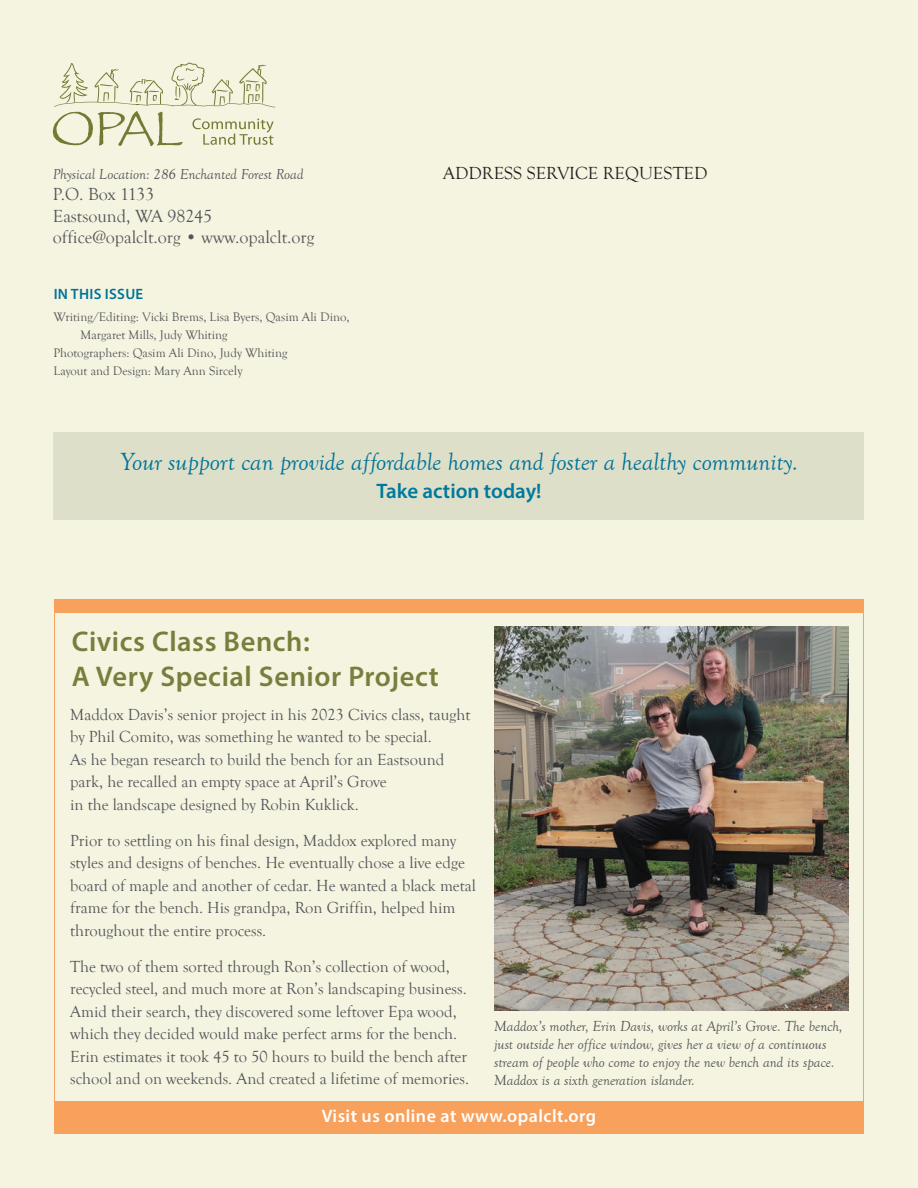
<style>
.page{position:relative;width:918px;height:1188px;background:#f5f4e0}
.page>*{position:absolute;margin:0;border:0;box-sizing:border-box;transform-origin:0 0}
.t1{font:600 28.5px/34.2px "Myriad Pro";letter-spacing:.02em;color:#787f3d}
.t2{font:italic 25.5px "Goudy Old Style T";color:#007398}
.t3{font:600 21px "Myriad Pro";color:#00799d}
.t4{font:18px/21.6px "Goudy Old Style T";color:#54555a}
.t5{font:600 18px "Myriad Pro";letter-spacing:.025em;color:#fff}
.t6{font:18px "Goudy Old Style T";color:#231f20}
.t7{font:16.5px/22.5px "Goudy Old Style T";color:#54555a}
.t8{font:italic 15px/18px "Goudy Old Style T";color:#54555a}
.t9{font:italic 15px "Goudy Old Sty";color:#54555a}
.t10{font:600 15px "Myriad Pro";letter-spacing:.02em;color:#007398}
.t11{font:12.75px "Goudy Old Style T";color:#54555a}
.s1{font-size:13.5px}
</style>
<div class="page">
<img style="left:494px;top:626px;width:355px;height:385px">
<svg style="left:53px;top:63px;width:222px;height:83px"></svg>
<div style="left:54px;top:600px;width:810px;height:13px;background:#f8a15c"></div>
<hr style="left:54px;top:604px;width:1px;height:529px;background:#f8a15c">
<div style="left:54px;top:1101px;width:810px;height:33px;background:#f8a15c"></div>
<div style="left:54px;top:433px;width:810px;height:87px;background:#dddfc9"></div>
<hr style="left:863px;top:600px;width:1px;height:533px;background:#f8a15c">
<p class="t9" style="left:53px;top:166px;width:252px">Physical Location: 286 Enchanted Forest Road</p>
<p class="t4" style="left:53px;top:184px;width:263px">P.O. Box 1133<br>Eastsound, WA 98245 office@opalclt.org • www.opalclt.org</p>
<p class="t10" style="left:54px;top:284px;width:91px">IN THIS ISSUE</p>
<p class="t11" style="left:54px;top:310px;width:298px">Writing/Editing: Vicki Brems, Lisa Byers, Qasim Ali Dino,</p>
<p class="t11" style="left:81px;top:328px;width:148px">Margaret Mills, Judy Whiting</p>
<p class="t11" style="left:54px;top:346px;width:235px">Photographers: Qasim Ali Dino, Judy Whiting</p>
<p class="t11" style="left:54px;top:364px;width:191px">Layout and Design: Mary Ann Sirc<span class="s1">ely</span></p>
<p class="t6" style="left:443px;top:164px;width:266px">ADDRESS SERVICE REQUESTED</p>
<h2 class="t2" style="left:120px;top:448px;width:680px">Your support can provide affordable homes and foster a healthy community.</h2>
<p class="t3" style="left:377px;top:478px;width:166px">Take action today!</p>
<h1 class="t1" style="left:72px;top:624px;width:369px">Civics Class Bench:<br>A Very Special Senior Project</h1>
<p class="t7" style="left:70px;top:703px;width:402px">Maddox Davis’s senior project in his 2023 Civics class, taught by Phil Comito, was something he wanted to be special.<br>As he began research to build the bench for an Eastsound park, he recalled an empty space at April’s Grove<br>in the landscape designed by Robin Kuklick.</p>
<p class="t7" style="left:70px;top:829px;width:407px">Prior to settling on his final design, Maddox explored many styles and designs of benches. He eventually chose a live edge board of maple and another of cedar. He wanted a black metal frame for the bench. His grandpa, Ron Griffin, helped him throughout the entire process.</p>
<p class="t7" style="left:70px;top:955px;width:400px">The two of them sorted through Ron’s collection of wood, recycled steel, and much more at Ron’s landscaping business.<br>Amid their search, they discovered some leftover Epa wood, which they decided would make perfect arms for the bench.<br>Erin estimates it took 45 to 50 hours to build the bench after school and on weekends. And created a lifetime of memories.</p>
<p class="t8" style="left:494px;top:1018px;width:350px">Maddox’s mother, Erin Davis, works at April’s Grove. The bench, just outside her office window, gives her a view of a continuous stream of people who come to enjoy the new bench and its space.<br>Maddox is a sixth generation islander.</p>
<p class="t5" style="left:322px;top:1104px;width:276px">Visit us online at www.opalclt.org</p>
</div>
